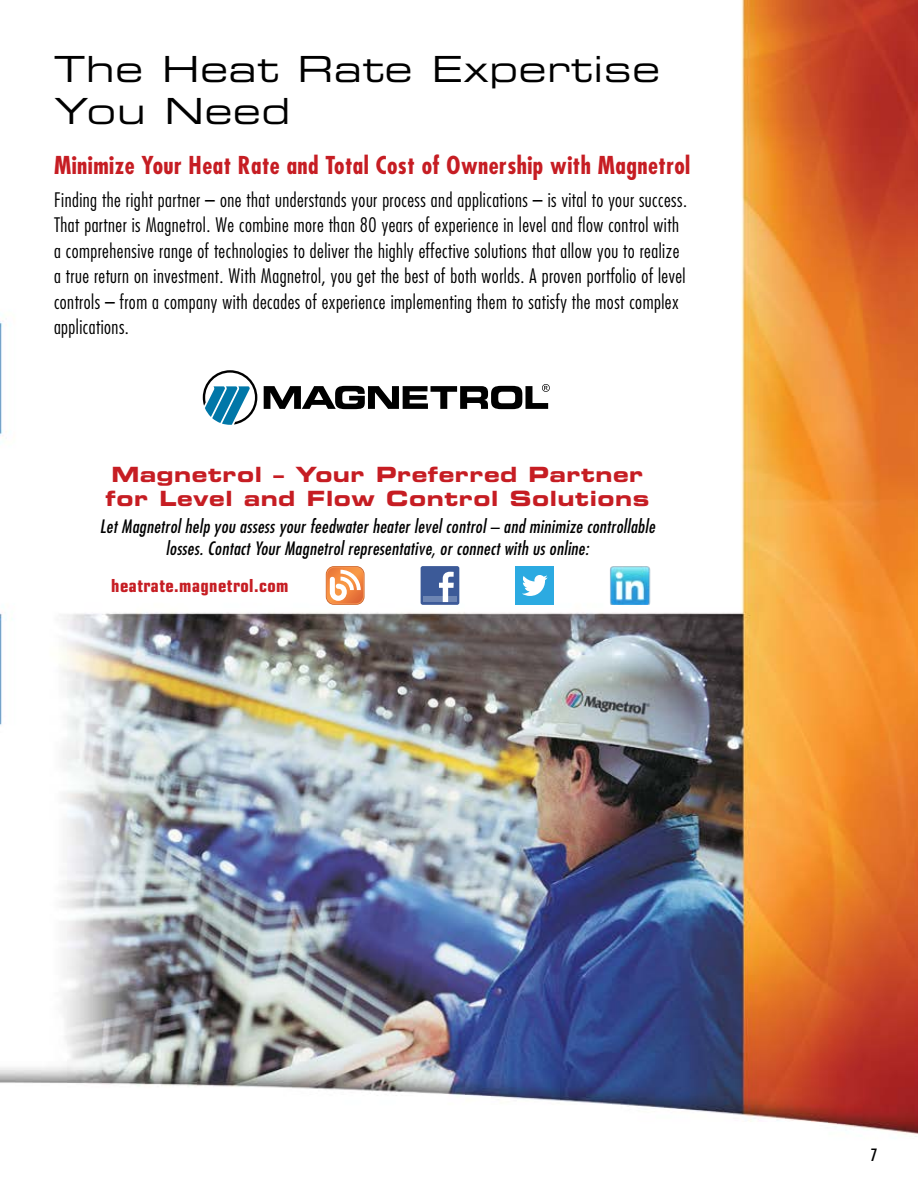
<style>
.page{position:relative;width:918px;height:1188px;background:#fff}
.page>*{position:absolute;margin:0;border:0;box-sizing:border-box;transform-origin:0 0}
.t1{font:36px/42px "Eurostile Extended Two";letter-spacing:.025em;color:#000}
.t2{font:700 condensed 24px "Futura";letter-spacing:.02em;color:#c61d23}
.t3{font:21px/24px "Eurostile Bold Extended Two";letter-spacing:.025em;color:#c61d23}
.t4{font:300 condensed 19.5px/25.5px "Futura";letter-spacing:.025em;color:#000}
.t5{font:italic condensed 18px/22.5px "Futura";letter-spacing:.02em;color:#000;text-align:center}
.t6{font:700 condensed 18px "Eurostile";letter-spacing:.025em;color:#c61d23}
.t7{font:condensed 16.5px "Futura";color:#000}
</style>
<div class="page">
<img style="left:0;top:0;width:918px;height:1137px">
<svg style="left:264px;top:384px;width:286px;height:25px"></svg>
<svg style="left:203px;top:370px;width:54px;height:55px"></svg>
<svg style="left:326px;top:566px;width:39px;height:39px"></svg>
<svg style="left:326px;top:567px;width:38px;height:37px"></svg>
<svg style="left:327px;top:567px;width:36px;height:36px"></svg>
<div style="left:421px;top:566px;width:38px;height:39px;background:#3c5a98;border-radius:2px"></div>
<div style="left:423px;top:597px;width:34px;height:5px;background:#6d85b3"></div>
<svg style="left:439px;top:572px;width:15px;height:30px"></svg>
<div style="left:515px;top:566px;width:39px;height:39px;background:#2caae1"></div>
<svg style="left:522px;top:575px;width:26px;height:21px"></svg>
<img style="left:607px;top:566px;width:48px;height:39px">
<h1 class="t1" style="left:54px;top:48px;width:608px">The Heat Rate Expertise<br>You Need</h1>
<p class="t2" style="left:54px;top:150px;width:638px">Minimize Your Heat Rate and Total Cost of Ownership with Magnetrol</p>
<p class="t4" style="left:54px;top:187px;width:635px">Finding the right partner – one that understands your process and applications – is vital to your success.<br>That partner is Magnetrol. We combine more than 80 years of experience in level and flow control with a comprehensive range of technologies to deliver the highly effective solutions that allow you to realize a true return on investment. With Magnetrol, you get the best of both worlds. A proven portfolio of level controls – from a company with decades of experience implementing them to satisfy the most complex applications.</p>
<p class="t3" style="left:105px;top:462px;width:545px">Magnetrol – Your Preferred Partner for Level and Flow Control Solutions</p>
<p class="t5" style="left:100px;top:515px;width:556px">Let Magnetrol help you assess your feedwater heater level control – and minimize controllable losses. Contact Your Magnetrol representative, or connect with us online:</p>
<p class="t6" style="left:111px;top:575px;width:179px">heatrate.magnetrol.com</p>
<p class="t7" style="left:871px;top:1145px;width:8px">7</p>
</div>
